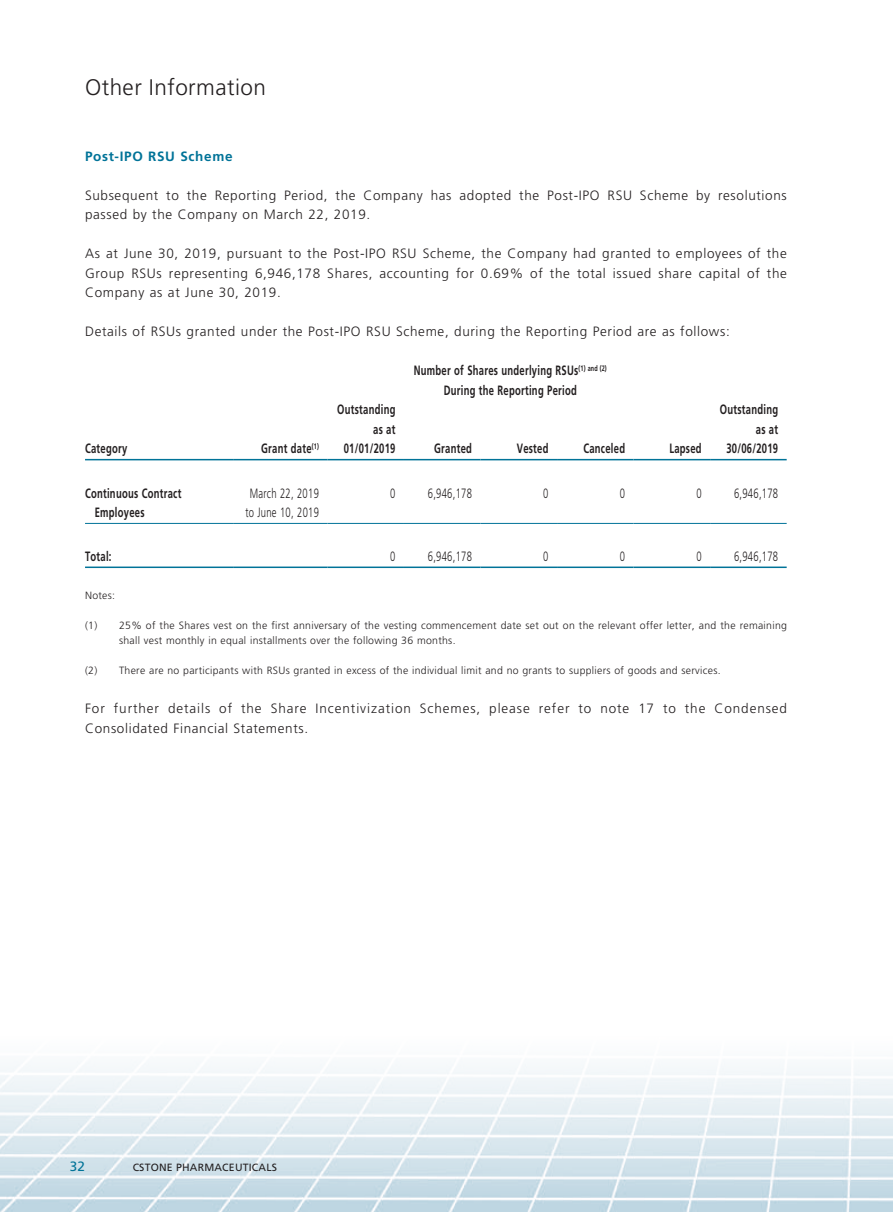
<style>
.page{position:relative;width:893px;height:1212px;background:#fff}
.page>*{position:absolute;margin:0;border:0;box-sizing:border-box;transform-origin:0 0}
.t1{font:300 22.5px "Frutiger LT Std";letter-spacing:.02em;color:#231f20}
._00_Body_Text{font:300 13.5px/19.5px "Frutiger LT Std";letter-spacing:.05em;color:#231f20}
._50_Table_Text{font:700 13.5px "Frutiger LT Std";letter-spacing:.03em;color:#231f20;scale:.7 1}
._00_Body_Text-2{font:300 13.5px/19.5px "Frutiger LT Std";letter-spacing:.07em;color:#231f20}
._50_Table_Text-2{font:300 13.5px "Frutiger LT Std";letter-spacing:.03em;color:#231f20;scale:.7 1}
._02_H2{font:700 13.5px "Frutiger LT Std";letter-spacing:.05em;color:#007398}
.t2{font:13.5px "Frutiger LT Std";color:#007398}
._10_Notes_Text{font:300 10.5px/15px "Frutiger LT Std";letter-spacing:.03em;color:#231f20}
.t3{font:10.5px "Frutiger LT Std";letter-spacing:.02em;color:#231f20}
</style>
<div class="page">
<img style="left:0;top:458px;width:893px;height:754px">
<hr style="left:85px;top:459px;width:149px;height:1px;background:#007398">
<hr style="left:234px;top:459px;width:93px;height:1px;background:#007398">
<hr style="left:327px;top:459px;width:77px;height:1px;background:#007398">
<hr style="left:404px;top:459px;width:76px;height:1px;background:#007398">
<hr style="left:480px;top:459px;width:77px;height:1px;background:#007398">
<hr style="left:557px;top:459px;width:77px;height:1px;background:#007398">
<hr style="left:634px;top:459px;width:76px;height:1px;background:#007398">
<hr style="left:710px;top:459px;width:77px;height:1px;background:#007398">
<hr style="left:85px;top:523px;width:149px;height:1px;background:#007398">
<hr style="left:234px;top:523px;width:93px;height:1px;background:#007398">
<hr style="left:327px;top:523px;width:77px;height:1px;background:#007398">
<hr style="left:404px;top:523px;width:76px;height:1px;background:#007398">
<hr style="left:480px;top:523px;width:77px;height:1px;background:#007398">
<hr style="left:557px;top:523px;width:77px;height:1px;background:#007398">
<hr style="left:634px;top:523px;width:76px;height:1px;background:#007398">
<hr style="left:710px;top:523px;width:77px;height:1px;background:#007398">
<hr style="left:85px;top:566px;width:149px;height:2px;background:#007398">
<hr style="left:234px;top:566px;width:93px;height:2px;background:#007398">
<hr style="left:327px;top:566px;width:77px;height:2px;background:#007398">
<hr style="left:404px;top:566px;width:76px;height:2px;background:#007398">
<hr style="left:480px;top:566px;width:77px;height:2px;background:#007398">
<hr style="left:557px;top:566px;width:77px;height:2px;background:#007398">
<hr style="left:634px;top:566px;width:76px;height:2px;background:#007398">
<hr style="left:710px;top:566px;width:77px;height:2px;background:#007398">
<h1 class="t1" style="left:85px;top:75px;width:182px">Other Information</h1>
<p class="_02_H2" style="left:85px;top:148px;width:149px">Post-IPO RSU Scheme</p>
<p class="_00_Body_Text" style="left:85px;top:186px;width:703px">Subsequent to the Reporting Period, the Company has adopted the Post-IPO RSU Scheme by resolutions passed by the Company on March 22, 2019.</p>
<p class="_00_Body_Text" style="left:85px;top:244px;width:703px;text-align:justify">As at June 30, 2019, pursuant to the Post-IPO RSU Scheme, the Company had granted to employees of the Group RSUs representing 6,946,178 Shares, accounting for 0.69% of the total issued share capital of the Company as at June 30, 2019.</p>
<p class="_00_Body_Text" style="left:85px;top:322px;width:646px">Details of RSUs granted under the Post-IPO RSU Scheme, during the Reporting Period are as follows:</p>
<p class="_50_Table_Text" style="left:414px;top:363px;width:277px">Number of Shares underlying RSUs<sup>(1)</sup> <sup>and</sup> <sup>(2)</sup></p>
<p class="_50_Table_Text" style="left:444px;top:382px;width:192px">During the Reporting Period</p>
<p class="_50_Table_Text" style="left:85px;top:441px;width:62px">Category</p>
<p class="_50_Table_Text" style="left:261px;top:441px;width:84px">Grant date<sup>(1)</sup></p>
<p class="_50_Table_Text" style="left:85px;top:485px;width:139px">Continuous Contract</p>
<p class="_50_Table_Text" style="left:95px;top:505px;width:73px">Employees</p>
<p class="_50_Table_Text-2" style="left:250px;top:485px;width:100px">March 22, 2019</p>
<p class="_50_Table_Text-2" style="left:245px;top:505px;width:107px">to June 10, 2019</p>
<p class="_50_Table_Text" style="left:337px;top:402px;width:85px">Outstanding</p>
<p class="_50_Table_Text" style="left:373px;top:421px;width:33px">as at</p>
<p class="_50_Table_Text" style="left:344px;top:441px;width:75px">01/01/2019</p>
<p class="_50_Table_Text" style="left:434px;top:441px;width:56px">Granted</p>
<p class="_50_Table_Text" style="left:517px;top:441px;width:47px">Vested</p>
<p class="_50_Table_Text" style="left:583px;top:441px;width:61px">Canceled</p>
<p class="_50_Table_Text" style="left:669px;top:441px;width:48px">Lapsed</p>
<p class="_50_Table_Text" style="left:720px;top:402px;width:85px">Outstanding</p>
<p class="_50_Table_Text" style="left:756px;top:421px;width:33px">as at</p>
<p class="_50_Table_Text" style="left:726px;top:441px;width:75px">30/06/2019</p>
<p class="_50_Table_Text-2" style="left:390px;top:485px;width:9px">0</p>
<p class="_50_Table_Text-2" style="left:428px;top:485px;width:65px">6,946,178</p>
<p class="_50_Table_Text-2" style="left:543px;top:485px;width:9px">0</p>
<p class="_50_Table_Text-2" style="left:620px;top:485px;width:9px">0</p>
<p class="_50_Table_Text-2" style="left:696px;top:485px;width:9px">0</p>
<p class="_50_Table_Text-2" style="left:734px;top:485px;width:65px">6,946,178</p>
<p class="_50_Table_Text" style="left:85px;top:548px;width:39px">Total:</p>
<p class="_50_Table_Text-2" style="left:390px;top:549px;width:9px">0</p>
<p class="_50_Table_Text-2" style="left:428px;top:549px;width:65px">6,946,178</p>
<p class="_50_Table_Text-2" style="left:543px;top:549px;width:9px">0</p>
<p class="_50_Table_Text-2" style="left:620px;top:549px;width:9px">0</p>
<p class="_50_Table_Text-2" style="left:696px;top:549px;width:9px">0</p>
<p class="_50_Table_Text-2" style="left:734px;top:549px;width:65px">6,946,178</p>
<p class="_10_Notes_Text" style="left:85px;top:588px;width:32px">Notes:</p>
<p class="_10_Notes_Text" style="left:119px;top:618px;width:669px;text-indent:-34px">(1) 25% of the Shares vest on the first anniversary of the vesting commencement date set out on the relevant offer letter, and the remaining shall vest monthly in equal installments over the following 36 months.</p>
<p class="_10_Notes_Text" style="left:85px;top:663px;width:637px">(2) There are no participants with RSUs granted in excess of the individual limit and no grants to suppliers of goods and services.</p>
<p class="_00_Body_Text-2" style="left:85px;top:699px;width:703px">For further details of the Share Incentivization Schemes, please refer to note 17 to the Condensed<br>Consolidated Financial Statements.</p>
<p class="t2" style="left:70px;top:1159px;width:17px">32</p>
<p class="t3" style="left:133px;top:1161px;width:146px">CSTONE PHARMACEUTICALS</p>
</div>
